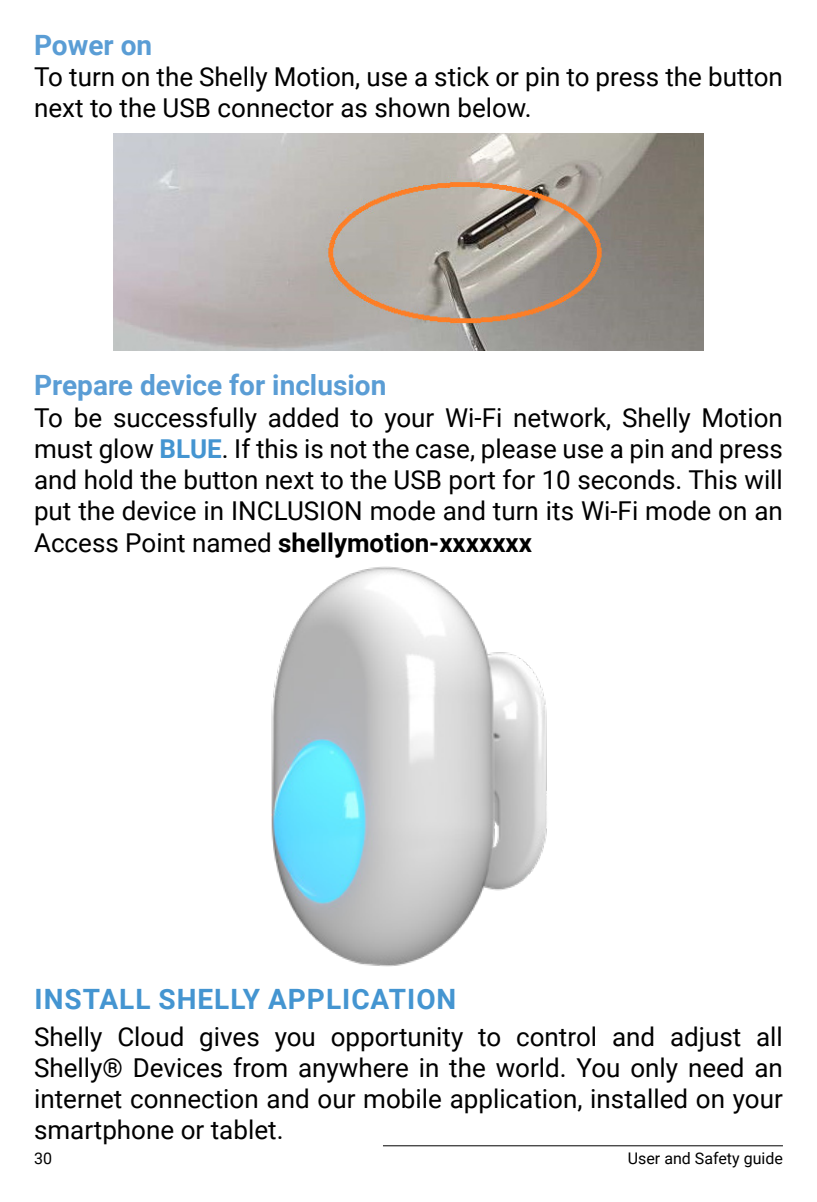
<style>
.page{position:relative;width:817px;height:1202px;background:#fff}
.page>*{position:absolute;margin:0;border:0;box-sizing:border-box;transform-origin:0 0}
.t1{font:700 28px "Roboto";color:#5a9dd5}
.t2{font:700 28px "Roboto";letter-spacing:.035em;color:#4495d1}
.t3{font:26px/31.2px "Roboto";color:#000;text-align:justify}
.t4{font:16px "Roboto";color:#000}
.s1{font-weight:700;color:#4495d1}
.s2{font-weight:700}
</style>
<div class="page">
<hr style="left:383px;top:1145px;width:399px;height:1px;background:#000">
<img style="left:113px;top:134px;width:590px;height:217px">
<img style="left:271px;top:566px;width:276px;height:401px">
<p class="t1" style="left:34px;top:25px;width:120px">Power on</p>
<p class="t3" style="left:34px;top:60px;width:750px">To turn on the Shelly Motion, use a stick or pin to press the button next to the USB connector as shown below.</p>
<p class="t1" style="left:34px;top:366px;width:354px">Prepare device for inclusion</p>
<p class="t3" style="left:34px;top:401px;width:750px">To be successfully added to your Wi-Fi network, Shelly Motion must glow <span class="s1">BLUE</span>. If this is not the case, please use a pin and press and hold the button next to the USB port for 10 seconds. This will put the device in INCLUSION mode and turn its Wi-Fi mode on an Access Point named <span class="s2">shellymotion-xxxxxxx</span></p>
<p class="t2" style="left:35px;top:979px;width:423px">INSTALL SHELLY APPLICATION</p>
<p class="t3" style="left:34px;top:1020px;width:750px">Shelly Cloud gives you opportunity to control and adjust all Shelly® Devices from anywhere in the world. You only need an internet connection and our mobile application, installed on your smartphone or tablet.</p>
<p class="t4" style="left:34px;top:1147px;width:19px">30</p>
<p class="t4" style="left:627px;top:1147px;width:156px">User and Safety guide</p>
</div>
